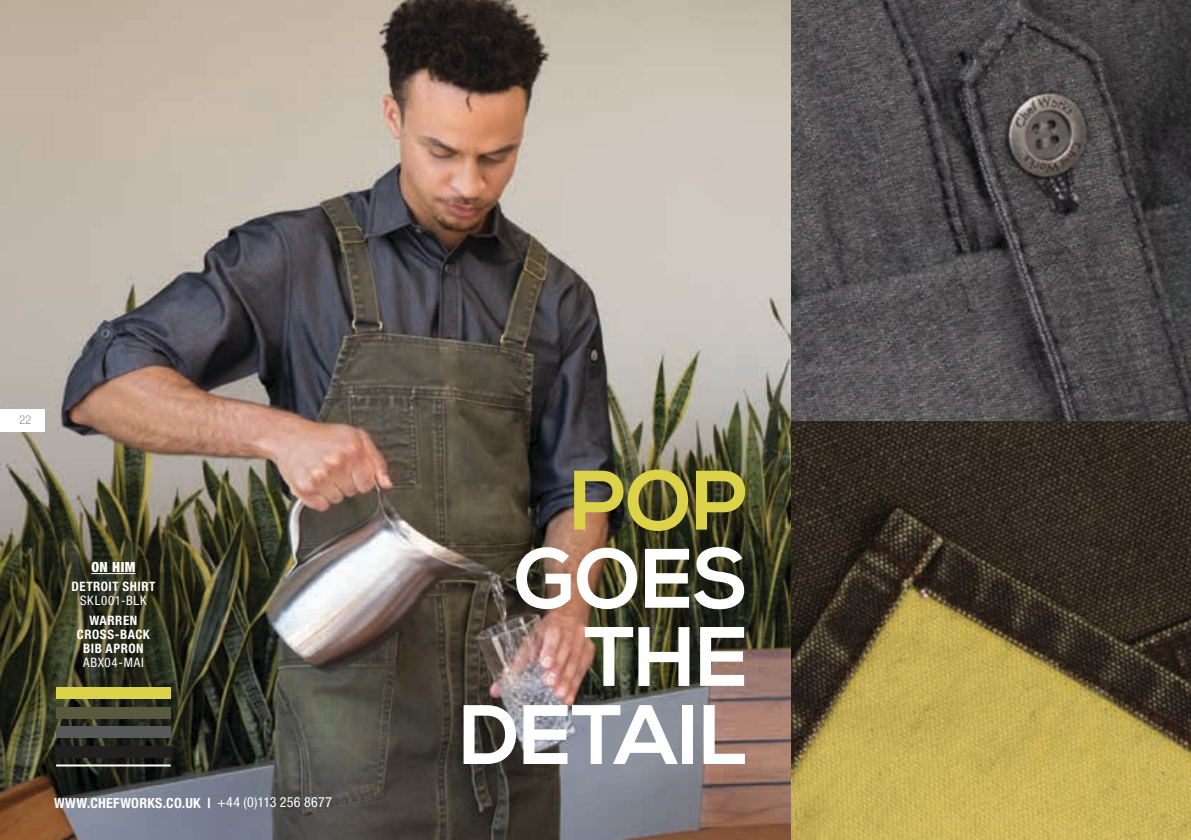
<style>
.page{position:relative;width:1191px;height:840px;background:#fff}
.page>*{position:absolute;margin:0;border:0;box-sizing:border-box;transform-origin:0 0}
.t1{font:700 84px/78px "Nexa";letter-spacing:-.005em;color:#fff;text-align:right}
.t2{font:700 84px "Nexa";color:#dcd34a}
.t3{font:700 condensed 14px "Helvetica Neue LT Std";letter-spacing:.02em;color:#fff}
.t4{font:900 condensed 14px "Helvetica Neue LT Std";color:#fff}
.t5{font:700 condensed 13px/14px "Helvetica Neue LT Std";letter-spacing:.04em;color:#fff;text-align:center}
.t6{font:condensed 13px "Helvetica Neue LT Std";letter-spacing:.055em;color:#fff}
.t7{font:100 condensed 12px "Helvetica Neue LT Std";color:#58595b}
.s1{font-weight:400}
</style>
<div class="page">
<img style="left:0;top:0;width:1191px;height:839px">
<svg style="left:790px;top:0;width:401px;height:420px;background:#4d4a4b"></svg>
<hr style="left:91px;top:572px;width:44px;height:1px;background:#fff">
<div style="left:56px;top:687px;width:115px;height:12px;background:#dcd34a"></div>
<hr style="left:56px;top:764px;width:115px;height:2px;background:#fff">
<div style="left:56px;top:707px;width:115px;height:11px;background:#595940"></div>
<div style="left:56px;top:726px;width:115px;height:12px;background:#58595b"></div>
<div style="left:56px;top:745px;width:115px;height:12px;background:#231f20"></div>
<div style="left:0;top:408px;width:44px;height:23px;background:#fff"></div>
<p class="t7" style="left:20px;top:413px;width:13px">22</p>
<p class="t4" style="left:91px;top:557px;width:46px">ON HIM</p>
<p class="t5" style="left:71px;top:579px;width:85px">DETROIT SHIRT</p>
<p class="t6" style="left:80px;top:593px;width:68px">SKL001-BLK</p>
<p class="t5" style="left:77px;top:613px;width:75px">WARREN<br>CROSS-BACK<br>BIB APRON</p>
<p class="t6" style="left:83px;top:654px;width:62px">ABX04-MAI</p>
<p class="t3" style="left:54px;top:794px;width:280px">WWW.CHEFWORKS.CO.UK | <span class="s1">+44 (0)113 256 8677</span></p>
<h1 class="t2" style="left:570px;top:452px;width:180px">POP</h1>
<h1 class="t1" style="left:460px;top:542px;width:290px">GOES<br>THE<br>DETAIL</h1>
</div>
